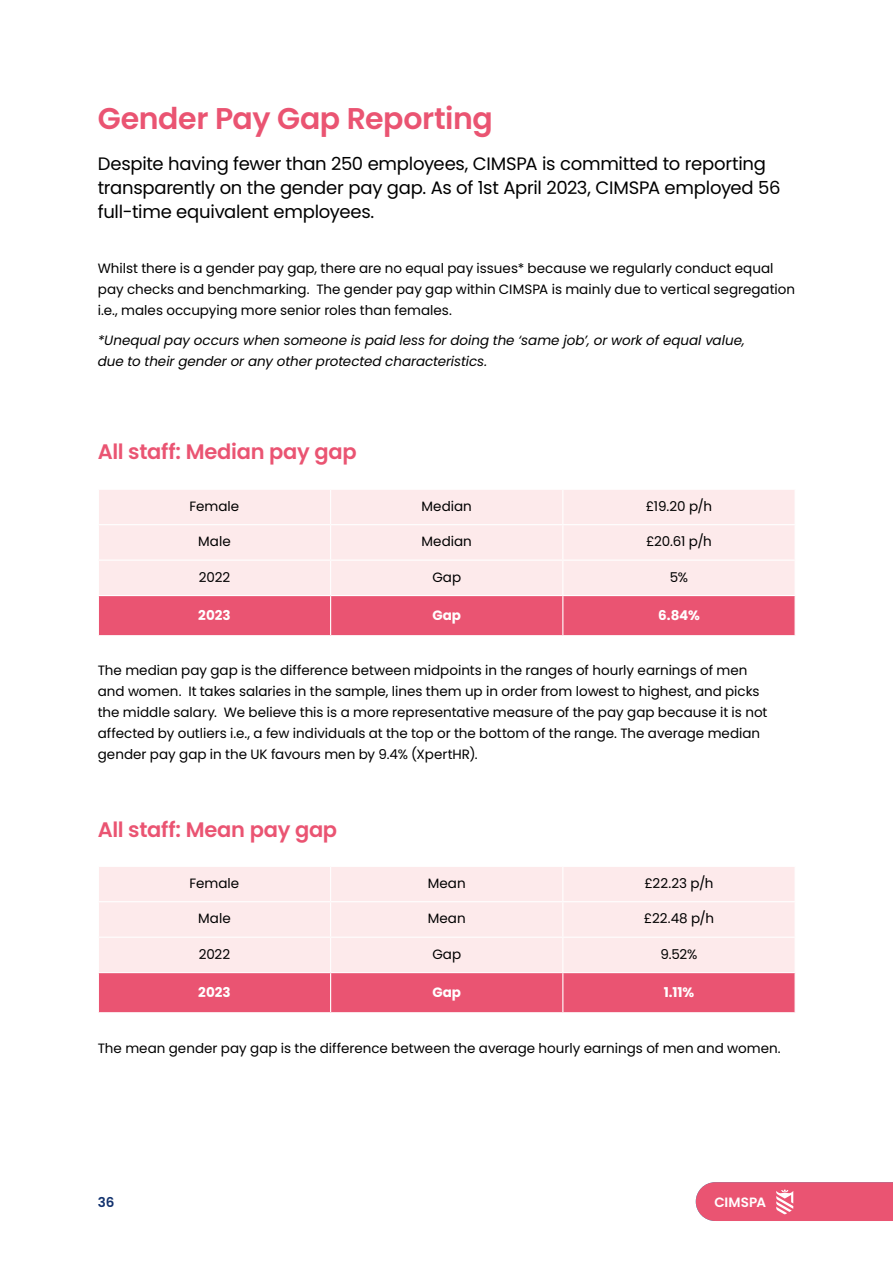
<style>
.page{position:relative;width:893px;height:1263px;background:#fff}
.page>*{position:absolute;margin:0;border:0;box-sizing:border-box;transform-origin:0 0}
.H2_20pt{font:600 30px "Poppins";letter-spacing:-.015em;color:#ea5472}
.t1{font:600 21px "Poppins";letter-spacing:-.015em;color:#ea5472}
.Intro{font:18px/24px "Poppins";letter-spacing:-.015em;color:#000}
.Body_text{font:13.5px/21px "Poppins";color:#000}
.Body_text-2{font:italic 13.5px/21px "Poppins";color:#000}
.Body_text-3{font:700 13.5px "Poppins";color:#fff}
.t2{font:600 13.5px "Poppins";color:#fff}
.t3{font:600 13.5px "Poppins";color:#12326e}
</style>
<div class="page">
<div style="left:99px;top:490px;width:696px;height:105px;background:#fdeaeb"></div>
<div style="left:99px;top:596px;width:696px;height:39px;background:#ea5472"></div>
<hr style="left:330px;top:490px;width:1px;height:34px;background:#fff">
<hr style="left:562px;top:490px;width:1px;height:34px;background:#fff">
<hr style="left:98px;top:524px;width:233px;height:1px;background:#fff">
<hr style="left:331px;top:524px;width:232px;height:1px;background:#fff">
<hr style="left:330px;top:525px;width:1px;height:34px;background:#fff">
<hr style="left:563px;top:524px;width:233px;height:1px;background:#fff">
<hr style="left:562px;top:525px;width:1px;height:34px;background:#fff">
<hr style="left:98px;top:559px;width:233px;height:2px;background:#fff">
<hr style="left:331px;top:559px;width:232px;height:2px;background:#fff">
<hr style="left:330px;top:561px;width:1px;height:34px;background:#fff">
<hr style="left:563px;top:559px;width:233px;height:2px;background:#fff">
<hr style="left:562px;top:561px;width:1px;height:34px;background:#fff">
<hr style="left:330px;top:596px;width:1px;height:39px;background:#fff">
<hr style="left:562px;top:596px;width:1px;height:39px;background:#fff">
<div style="left:99px;top:867px;width:696px;height:105px;background:#fdeaeb"></div>
<div style="left:99px;top:973px;width:696px;height:39px;background:#ea5472"></div>
<hr style="left:330px;top:867px;width:1px;height:34px;background:#fff">
<hr style="left:562px;top:867px;width:1px;height:34px;background:#fff">
<hr style="left:98px;top:901px;width:233px;height:1px;background:#fff">
<hr style="left:331px;top:901px;width:232px;height:1px;background:#fff">
<hr style="left:330px;top:902px;width:1px;height:34px;background:#fff">
<hr style="left:563px;top:901px;width:233px;height:1px;background:#fff">
<hr style="left:562px;top:902px;width:1px;height:34px;background:#fff">
<hr style="left:98px;top:936px;width:233px;height:2px;background:#fff">
<hr style="left:331px;top:936px;width:232px;height:2px;background:#fff">
<hr style="left:330px;top:938px;width:1px;height:34px;background:#fff">
<hr style="left:563px;top:936px;width:233px;height:2px;background:#fff">
<hr style="left:562px;top:938px;width:1px;height:34px;background:#fff">
<hr style="left:330px;top:973px;width:1px;height:39px;background:#fff">
<hr style="left:562px;top:973px;width:1px;height:39px;background:#fff">
<svg style="left:696px;top:1182px;width:197px;height:39px;background:#e95c78"></svg>
<p class="H2_20pt" style="left:98px;top:101px;width:397px">Gender Pay Gap Reporting</p>
<p class="Intro" style="left:98px;top:152px;width:684px">Despite having fewer than 250 employees, CIMSPA is committed to reporting transparently on the gender pay gap. As of 1st April 2023, CIMSPA employed 56 full-time equivalent employees.</p>
<p class="Body_text" style="left:98px;top:258px;width:699px">Whilst there is a gender pay gap, there are no equal pay issues* because we regularly conduct equal pay checks and benchmarking. The gender pay gap within CIMSPA is mainly due to vertical segregation i.e., males occupying more senior roles than females.</p>
<p class="Body_text-2" style="left:98px;top:330px;width:648px">*Unequal pay occurs when someone is paid less for doing the ‘same job’, or work of equal value, due to their gender or any other protected characteristics.</p>
<h2 class="t1" style="left:98px;top:439px;width:260px">All staff: Median pay gap</h2>
<p class="Body_text" style="left:190px;top:496px;width:51px">Female</p>
<p class="Body_text" style="left:422px;top:496px;width:52px">Median</p>
<p class="Body_text" style="left:646px;top:496px;width:68px">£19.20 p/h</p>
<p class="Body_text" style="left:198px;top:531px;width:34px">Male</p>
<p class="Body_text" style="left:422px;top:531px;width:52px">Median</p>
<p class="Body_text" style="left:646px;top:531px;width:67px">£20.61 p/h</p>
<p class="Body_text" style="left:199px;top:567px;width:33px">2022</p>
<p class="Body_text" style="left:432px;top:567px;width:30px">Gap</p>
<p class="Body_text" style="left:670px;top:567px;width:20px">5%</p>
<p class="Body_text-3" style="left:198px;top:607px;width:34px">2023</p>
<p class="Body_text-3" style="left:432px;top:607px;width:30px">Gap</p>
<p class="Body_text-3" style="left:658px;top:607px;width:43px">6.84%</p>
<p class="Body_text" style="left:98px;top:660px;width:671px">The median pay gap is the difference between midpoints in the ranges of hourly earnings of men and women. It takes salaries in the sample, lines them up in order from lowest to highest, and picks the middle salary. We believe this is a more representative measure of the pay gap because it is not affected by outliers i.e., a few individuals at the top or the bottom of the range. The average median gender pay gap in the UK favours men by 9.4% (XpertHR).</p>
<h2 class="t1" style="left:98px;top:817px;width:241px">All staff: Mean pay gap</h2>
<p class="Body_text" style="left:190px;top:873px;width:51px">Female</p>
<p class="Body_text" style="left:428px;top:873px;width:39px">Mean</p>
<p class="Body_text" style="left:644px;top:873px;width:71px">£22.23 p/h</p>
<p class="Body_text" style="left:198px;top:908px;width:34px">Male</p>
<p class="Body_text" style="left:428px;top:908px;width:39px">Mean</p>
<p class="Body_text" style="left:644px;top:908px;width:72px">£22.48 p/h</p>
<p class="Body_text" style="left:199px;top:944px;width:33px">2022</p>
<p class="Body_text" style="left:432px;top:944px;width:30px">Gap</p>
<p class="Body_text" style="left:660px;top:944px;width:39px">9.52%</p>
<p class="Body_text-3" style="left:198px;top:984px;width:34px">2023</p>
<p class="Body_text-3" style="left:432px;top:984px;width:30px">Gap</p>
<p class="Body_text-3" style="left:664px;top:984px;width:32px">1.11%</p>
<p class="Body_text" style="left:98px;top:1037px;width:684px">The mean gender pay gap is the difference between the average hourly earnings of men and women.</p>
<p class="t3" style="left:98px;top:1194px;width:18px">36</p>
<p class="t2" style="left:714px;top:1194px;width:53px">CIMSPA</p>
</div>
